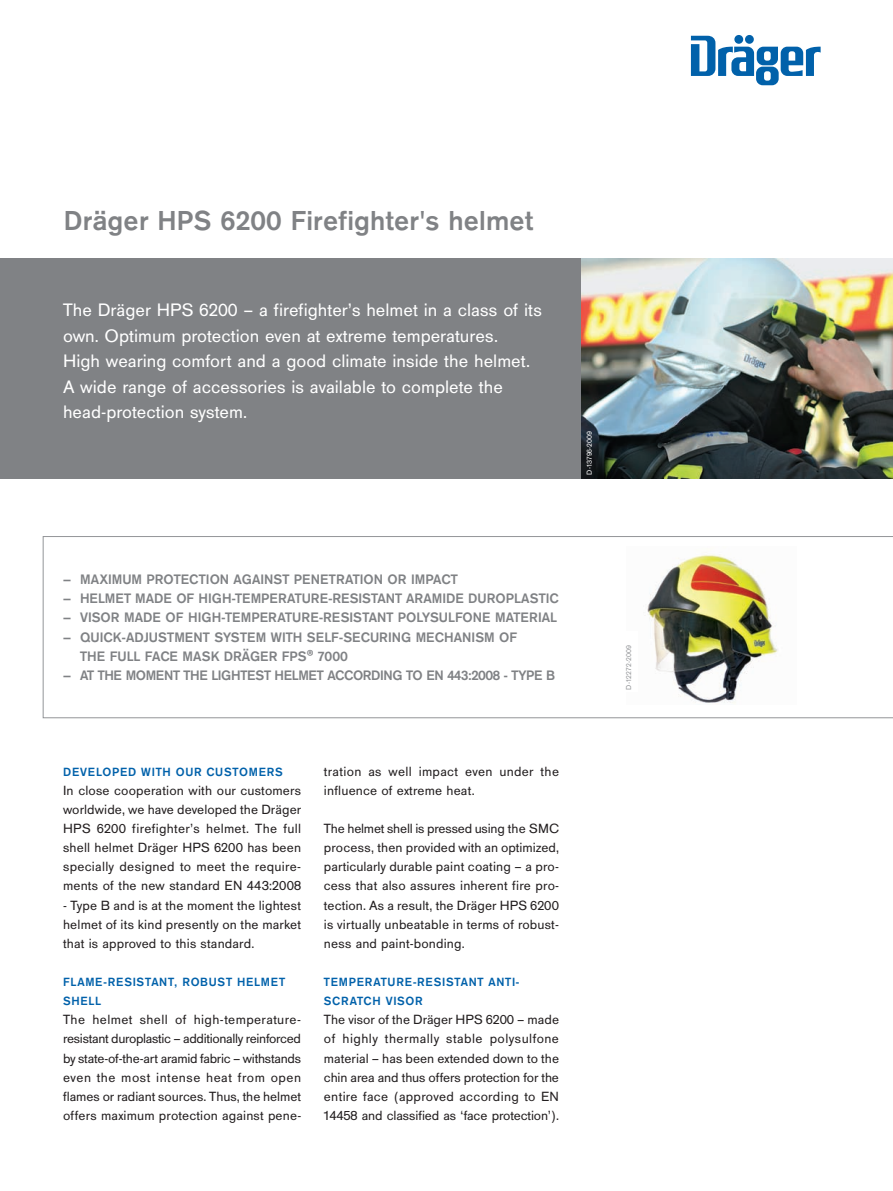
<style>
.page{position:relative;width:893px;height:1191px;background:#fff}
.page>*{position:absolute;margin:0;border:0;box-sizing:border-box;transform-origin:0 0}
.t1{font:700 28.5px "Draeger San";letter-spacing:.005em;color:#808285}
.t2{font:18.75px/25.5px "Draeger San";color:#fff}
.t3{font:700 14.25px/19.2px "Draeger San";color:#808285}
.t4{font:700 14.25px "Draeger San";letter-spacing:-.03em;color:#808285}
.t5{font:13.8px/19.2px "Draeger San";letter-spacing:.01em;color:#231f20;text-align:justify}
.t6{font:700 12.3px/19.2px "Draeger San";letter-spacing:.055em;color:#0161aa}
.t7{font:7.5px "Draeger San";letter-spacing:.025em;color:#939598}
.t8{font:7.5px "Draeger San";color:#fff}
</style>
<div class="page">
<svg style="left:43px;top:536px;width:850px;height:182px"></svg>
<div style="left:601px;top:547px;width:219px;height:157px;background:#fff"></div>
<img style="left:647px;top:554px;width:131px;height:149px">
<div style="left:0;top:259px;width:582px;height:220px;background:#808285"></div>
<img style="left:582px;top:259px;width:311px;height:220px">
<svg style="left:691px;top:36px;width:130px;height:49px"></svg>
<div style="left:734px;top:35px;width:9px;height:9px;background:#0161aa;border-radius:50%"></div>
<div style="left:745px;top:35px;width:9px;height:9px;background:#0161aa;border-radius:50%"></div>
<h1 class="t1" style="left:64px;top:211px;width:471px">Dräger HPS 6200 Firefighter's helmet</h1>
<p class="t2" style="left:63px;top:299px;width:480px">The Dräger HPS 6200 – a firefighter’s helmet in a class of its own. Optimum protection even at extreme temperatures.<br>High wearing comfort and a good climate inside the helmet.<br>A wide range of accessories is available to complete the head-protection system.</p>
<p class="t8" style="left:587px;top:474px;width:45px;rotate:-90deg">D-13796-2009</p>
<p class="t3" style="left:63px;top:571px;width:396px">– MAXIMUM PROTECTION AGAINST PENETRATION OR IMPACT</p>
<p class="t3" style="left:63px;top:590px;width:497px">– HELMET MADE OF HIGH-TEMPERATURE-RESISTANT ARAMIDE DUROPLASTIC</p>
<p class="t3" style="left:63px;top:609px;width:496px">– VISOR MADE OF HIGH-TEMPERATURE-RESISTANT POLYSULFONE MATERIAL</p>
<p class="t3" style="left:80px;top:628px;width:439px;text-indent:-17px">– QUICK-ADJUSTMENT SYSTEM WITH SELF-SECURING MECHANISM OF<br>THE FULL FACE MASK DRÄGER FPS<sup>®</sup> 7000</p>
<p class="t4" style="left:63px;top:670px;width:494px">– AT THE MOMENT THE LIGHTEST HELMET ACCORDING TO EN 443:2008 - TYPE B</p>
<p class="t6" style="left:63px;top:763px;width:221px">DEVELOPED WITH OUR CUSTOMERS</p>
<p class="t5" style="left:63px;top:782px;width:240px">In close cooperation with our customers worldwide, we have developed the Dräger HPS 6200 firefighter’s helmet. The full shell helmet Dräger HPS 6200 has been specially designed to meet the require&shy;ments of the new standard EN 443:2008</p>
<p class="t5" style="left:63px;top:896px;width:240px">- Type B and is at the moment the lightest helmet of its kind presently on the market that is approved to this standard.</p>
<p class="t6" style="left:63px;top:973px;width:224px">FLAME-RESISTANT, ROBUST HELMET<br>SHELL</p>
<p class="t5" style="left:63px;top:1011px;width:240px">The helmet shell of high-temperature&shy;resistant duroplastic – additionally reinforced by state-of-the-art aramid fabric – withstands even the most intense heat from open flames or radiant sources. Thus, the helmet offers maximum protection against pene-</p>
<p class="t5" style="left:324px;top:762px;width:237px">tration as well impact even under the influence of extreme heat.</p>
<p class="t5" style="left:324px;top:820px;width:237px">The helmet shell is pressed using the SMC process, then provided with an optimized, particularly durable paint coating – a pro&shy;cess that also assures inherent fire pro&shy;tection. As a result, the Dräger HPS 6200 is virtually unbeatable in terms of robust&shy;ness and paint-bonding.</p>
<p class="t6" style="left:324px;top:973px;width:197px">TEMPERATURE-RESISTANT ANTI-<br>SCRATCH VISOR</p>
<p class="t5" style="left:324px;top:1011px;width:237px">The visor of the Dräger HPS 6200 – made of highly thermally stable polysulfone material – has been extended down to the chin area and thus offers protection for the entire face (approved according to EN 14458 and classified as ‘face protection’).</p>
<p class="t7" style="left:626px;top:690px;width:46px;rotate:-90deg">D-12272-2009</p>
</div>
